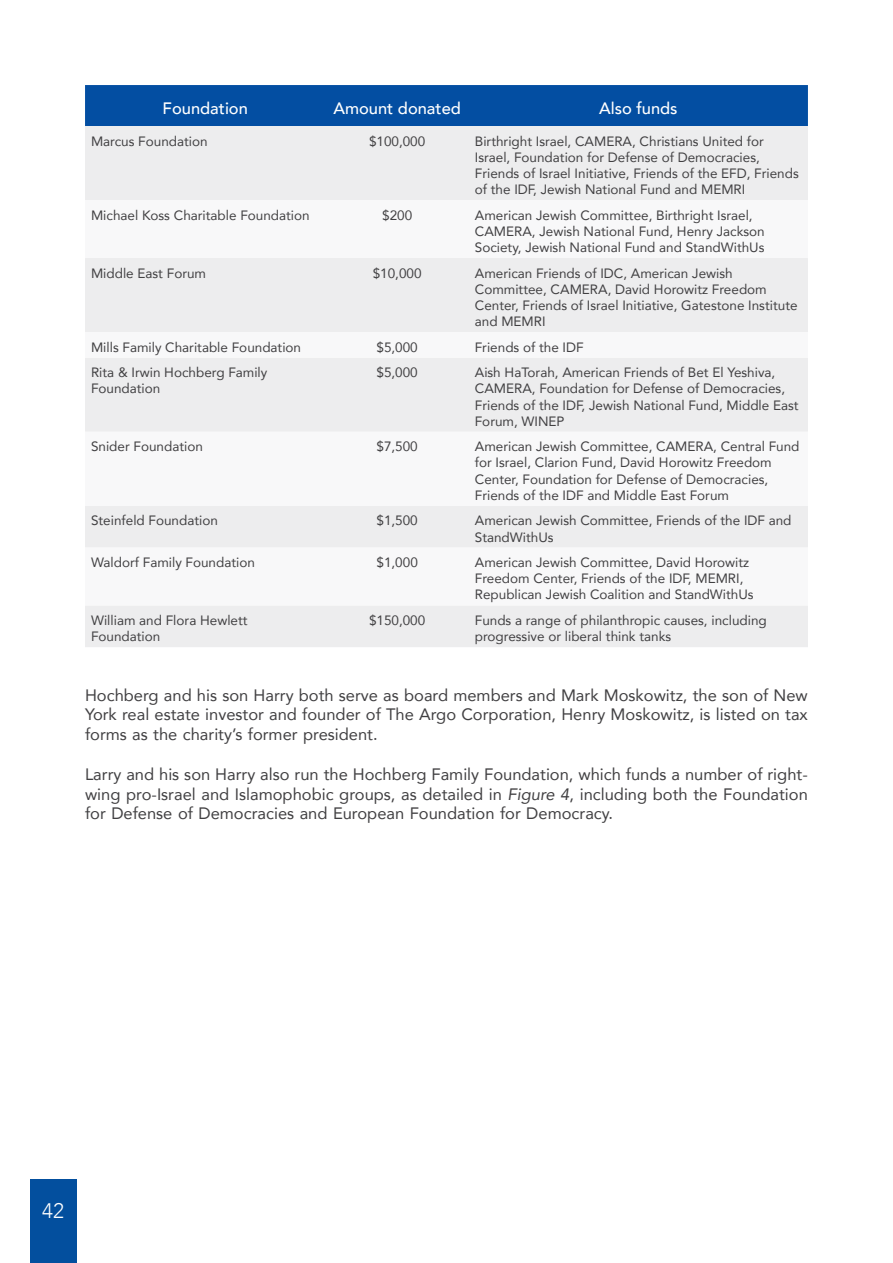
<style>
.page{position:relative;width:893px;height:1263px;background:#fff}
.page>*{position:absolute;margin:0;border:0;box-sizing:border-box;transform-origin:0 0}
.t1{font:300 21px "Avenir";color:#fff}
.t2{font:16.5px/19.8px "Avenir";color:#414042;text-align:justify}
.t3{font:500 16.5px "Avenir";color:#fff}
.t4{font:13.5px/16.2px "Avenir";color:#414042}
.s1{font-style:italic}
</style>
<div class="page">
<div style="left:30px;top:1179px;width:47px;height:84px;background:#034f9e"></div>
<div style="left:85px;top:85px;width:723px;height:41px;background:#034ea2"></div>
<div style="left:85px;top:126px;width:723px;height:521px;background:#ededee"></div>
<svg style="left:85px;top:200px;width:723px;height:405px"></svg>
<p class="t3" style="left:163px;top:94px;width:87px">Foundation</p>
<p class="t3" style="left:333px;top:94px;width:129px">Amount donated</p>
<p class="t3" style="left:599px;top:94px;width:80px">Also funds</p>
<p class="t4" style="left:91px;top:132px;width:118px">Marcus Foundation</p>
<p class="t4" style="left:369px;top:132px;width:58px">$100,000</p>
<p class="t4" style="left:475px;top:132px;width:325px">Birthright Israel, CAMERA, Christians United for Israel, Foundation for Defense of Democracies, Friends of Israel Initiative, Friends of the EFD, Friends of the IDF, Jewish National Fund and MEMRI</p>
<p class="t4" style="left:91px;top:206px;width:220px">Michael Koss Charitable Foundation</p>
<p class="t4" style="left:382px;top:206px;width:32px">$200</p>
<p class="t4" style="left:475px;top:206px;width:291px">American Jewish Committee, Birthright Israel,<br>CAMERA, Jewish National Fund, Henry Jackson<br>Society, Jewish National Fund and StandWithUs</p>
<p class="t4" style="left:91px;top:264px;width:117px">Middle East Forum</p>
<p class="t4" style="left:373px;top:264px;width:50px">$10,000</p>
<p class="t4" style="left:475px;top:264px;width:324px">American Friends of IDC, American Jewish Committee, CAMERA, David Horowitz Freedom Center, Friends of Israel Initiative, Gatestone Institute and MEMRI</p>
<p class="t4" style="left:91px;top:338px;width:212px">Mills Family Charitable Foundation</p>
<p class="t4" style="left:376px;top:338px;width:43px">$5,000</p>
<p class="t4" style="left:475px;top:338px;width:110px">Friends of the IDF</p>
<p class="t4" style="left:91px;top:364px;width:178px">Rita &amp; Irwin Hochberg Family<br>Foundation</p>
<p class="t4" style="left:376px;top:364px;width:43px">$5,000</p>
<p class="t4" style="left:475px;top:364px;width:325px">Aish HaTorah, American Friends of Bet El Yeshiva, CAMERA, Foundation for Defense of Democracies, Friends of the IDF, Jewish National Fund, Middle East Forum, WINEP</p>
<p class="t4" style="left:91px;top:438px;width:113px">Snider Foundation</p>
<p class="t4" style="left:376px;top:438px;width:43px">$7,500</p>
<p class="t4" style="left:475px;top:438px;width:326px">American Jewish Committee, CAMERA, Central Fund for Israel, Clarion Fund, David Horowitz Freedom Center, Foundation for Defense of Democracies, Friends of the IDF and Middle East Forum</p>
<p class="t4" style="left:91px;top:512px;width:128px">Steinfeld Foundation</p>
<p class="t4" style="left:377px;top:512px;width:43px">$1,500</p>
<p class="t4" style="left:475px;top:512px;width:318px">American Jewish Committee, Friends of the IDF and<br>StandWithUs</p>
<p class="t4" style="left:91px;top:554px;width:165px">Waldorf Family Foundation</p>
<p class="t4" style="left:377px;top:554px;width:43px">$1,000</p>
<p class="t4" style="left:475px;top:554px;width:280px">American Jewish Committee, David Horowitz<br>Freedom Center, Friends of the IDF, MEMRI,<br>Republican Jewish Coalition and StandWithUs</p>
<p class="t4" style="left:91px;top:612px;width:158px">William and Flora Hewlett<br>Foundation</p>
<p class="t4" style="left:369px;top:612px;width:58px">$150,000</p>
<p class="t4" style="left:475px;top:612px;width:293px">Funds a range of philanthropic causes, including progressive or liberal think tanks</p>
<p class="t2" style="left:85px;top:684px;width:724px">Hochberg and his son Harry both serve as board members and Mark Moskowitz, the son of New York real estate investor and founder of The Argo Corporation, Henry Moskowitz, is listed on tax forms as the charity’s former president.</p>
<p class="t2" style="left:85px;top:764px;width:724px">Larry and his son Harry also run the Hochberg Family Foundation, which funds a number of right&shy;wing pro-Israel and Islamophobic groups, as detailed in <span class="s1">Figure 4</span>, including both the Foundation for Defense of Democracies and European Foundation for Democracy.</p>
<h1 class="t1" style="left:42px;top:1198px;width:23px">42</h1>
</div>
